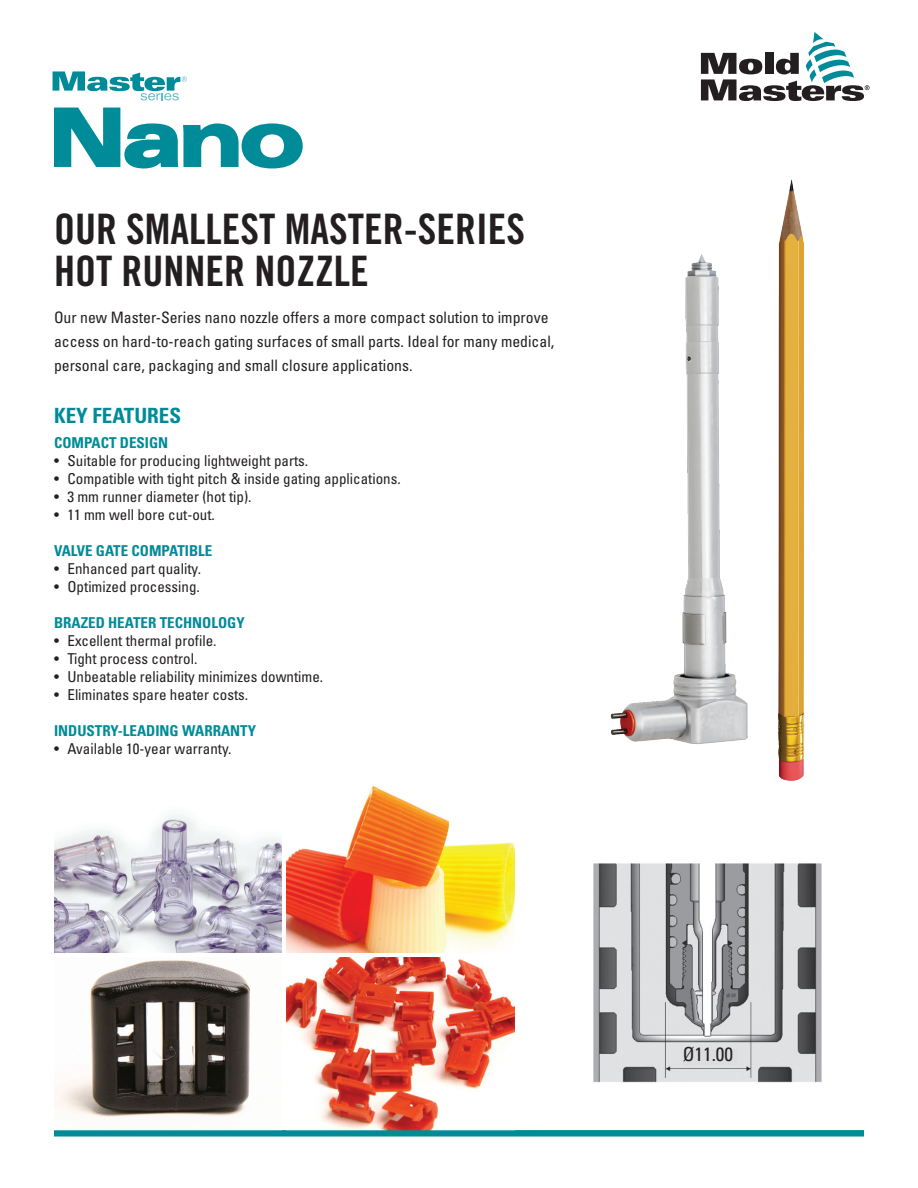
<style>
.page{position:relative;width:918px;height:1188px;background:#fff}
.page>*{position:absolute;margin:0;border:0;box-sizing:border-box;transform-origin:0 0}
.t1{font:42px/42px "Trade Gothic LT Std Bd Cn 20";color:#231f20}
.t2{font:700 condensed 21px "Univers LT Std";color:#008b98}
.t3{font:condensed 19.35px "Univers LT Std";color:#231f20}
.t4{font:condensed 15.75px/24px "Univers LT Std";color:#231f20}
.t5{font:condensed 15px "Univers LT Std";color:#231f20}
.t6{font:700 condensed 15px "Univers LT Std";color:#008b98}
</style>
<div class="page">
<svg style="left:701px;top:32px;width:169px;height:69px"></svg>
<img style="left:610px;top:254px;width:138px;height:490px">
<img style="left:778px;top:179px;width:27px;height:602px">
<svg style="left:53px;top:71px;width:134px;height:29px"></svg>
<svg style="left:54px;top:107px;width:249px;height:62px"></svg>
<img style="left:54px;top:815px;width:228px;height:138px">
<img style="left:54px;top:960px;width:196px;height:157px">
<img style="left:287px;top:957px;width:227px;height:173px">
<img style="left:287px;top:786px;width:227px;height:167px">
<img style="left:593px;top:864px;width:229px;height:219px">
<div style="left:54px;top:1130px;width:810px;height:6px;background:#008b98"></div>
<div style="left:683px;top:1050px;width:53px;height:15px;background:#dcdddf"></div>
<h1 class="t1" style="left:54px;top:208px;width:473px">OUR SMALLEST MASTER-SERIES<br>HOT RUNNER NOZZLE</h1>
<p class="t4" style="left:54px;top:305px;width:502px">Our new Master-Series nano nozzle offers a more compact solution to improve access on hard-to-reach gating surfaces of small parts. Ideal for many medical, personal care, packaging and small closure applications.</p>
<h2 class="t2" style="left:54px;top:403px;width:129px">KEY FEATURES</h2>
<p class="t6" style="left:54px;top:434px;width:116px">COMPACT DESIGN</p>
<p class="t5" style="left:54px;top:451px;width:256px">• Suitable for producing lightweight parts.</p>
<p class="t5" style="left:54px;top:469px;width:348px">• Compatible with tight pitch &amp; inside gating applications.</p>
<p class="t5" style="left:54px;top:487px;width:199px">• 3 mm runner diameter (hot tip).</p>
<p class="t5" style="left:54px;top:505px;width:162px">• 11 mm well bore cut-out.</p>
<p class="t6" style="left:54px;top:542px;width:160px">VALVE GATE COMPATIBLE</p>
<p class="t5" style="left:54px;top:559px;width:149px">• Enhanced part quality.</p>
<p class="t5" style="left:54px;top:577px;width:147px">• Optimized processing.</p>
<p class="t6" style="left:54px;top:614px;width:192px">BRAZED HEATER TECHNOLOGY</p>
<p class="t5" style="left:54px;top:631px;width:164px">• Excellent thermal profile.</p>
<p class="t5" style="left:54px;top:649px;width:145px">• Tight process control.</p>
<p class="t5" style="left:54px;top:667px;width:271px">• Unbeatable reliability minimizes downtime.</p>
<p class="t5" style="left:54px;top:685px;width:196px">• Eliminates spare heater costs.</p>
<p class="t6" style="left:54px;top:722px;width:204px">INDUSTRY-LEADING WARRANTY</p>
<p class="t5" style="left:54px;top:739px;width:179px">• Available 10-year warranty.</p>
<p class="t3" style="left:683px;top:1042px;width:52px">Ø11.00</p>
</div>
